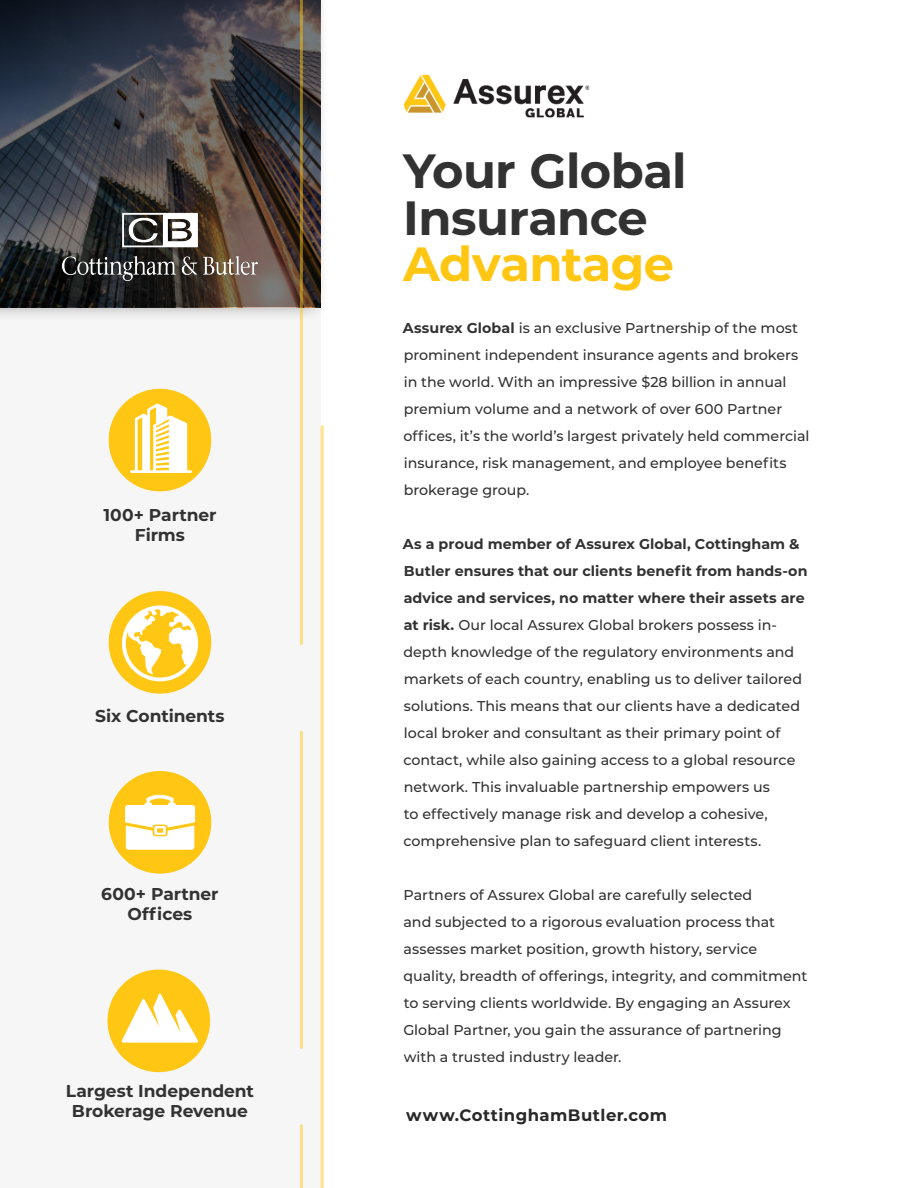
<style>
.page{position:relative;width:918px;height:1188px;background:#fff}
.page>*{position:absolute;margin:0;border:0;box-sizing:border-box;transform-origin:0 0}
.t1{font:700 48px/46.5px "Montserrat";letter-spacing:-.015em;color:#323232}
.t2{font:700 17.1px "Montserrat";letter-spacing:-.005em;color:#323232}
.t3{font:700 16.5px "Montserrat";letter-spacing:.03em;color:#282828}
.t4{font:500 14.25px/27px "Montserrat";color:#323232}
.s1{color:#ffc613}
.s2{font-weight:700}
</style>
<div class="page">
<div style="left:0;top:2px;width:321px;height:1186px;background:#f6f6f6"></div>
<div style="left:0;top:0;width:330px;height:322px;background:#fafafa"></div>
<svg style="left:0;top:0;width:321px;height:307px;background:#373a42"></svg>
<div style="left:109px;top:389px;width:102px;height:102px;background:#ffc613;border-radius:50%"></div>
<svg style="left:130px;top:404px;width:62px;height:69px"></svg>
<div style="left:109px;top:591px;width:102px;height:103px;background:#ffc613;border-radius:50%"></div>
<svg style="left:122px;top:605px;width:76px;height:76px"></svg>
<div style="left:108px;top:970px;width:102px;height:102px;background:#ffc613;border-radius:50%"></div>
<svg style="left:121px;top:993px;width:77px;height:50px"></svg>
<div style="left:109px;top:771px;width:102px;height:103px;background:#ffc613;border-radius:50%"></div>
<svg style="left:125px;top:795px;width:70px;height:55px"></svg>
<hr style="left:300px;top:0;width:3px;height:644px;background:#ffc613">
<hr style="left:300px;top:732px;width:3px;height:316px;background:#ffc613">
<hr style="left:300px;top:1126px;width:3px;height:62px;background:#ffc613">
<hr style="left:321px;top:427px;width:3px;height:761px;background:#ffc613">
<img style="left:403px;top:74px;width:186px;height:44px">
<img style="left:11px;top:138px;width:299px;height:231px">
<p class="t2" style="left:103px;top:502px;width:115px">100+ Partner</p>
<p class="t2" style="left:135px;top:522px;width:52px">Firms</p>
<p class="t2" style="left:95px;top:703px;width:131px">Six Continents</p>
<p class="t2" style="left:101px;top:882px;width:119px">600+ Partner</p>
<p class="t2" style="left:128px;top:902px;width:66px">Offices</p>
<p class="t2" style="left:66px;top:1079px;width:190px">Largest Independent</p>
<p class="t2" style="left:72px;top:1099px;width:178px">Brokerage Revenue</p>
<p class="t1" style="left:403px;top:145px;width:285px">Your Global<br>Insurance<br><span class="s1">Advantage</span></p>
<p class="t4" style="left:403px;top:313px;width:408px"><span class="s2">Assurex Global</span> is an exclusive Partnership of the most prominent independent insurance agents and brokers in the world. With an impressive $28 billion in annual premium volume and a network of over 600 Partner offices, it’s the world’s largest privately held commercial insurance, risk management, and employee benefits brokerage group.</p>
<p class="t4" style="left:403px;top:529px;width:406px"><span class="s2">As a proud member of Assurex Global, Cottingham &amp; Butler ensures that our clients benefit from hands-on advice and services, no matter where their assets are at risk.</span> Our local Assurex Global brokers possess in&shy;depth knowledge of the regulatory environments and markets of each country, enabling us to deliver tailored solutions. This means that our clients have a dedicated local broker and consultant as their primary point of contact, while also gaining access to a global resource network. This invaluable partnership empowers us<br>to effectively manage risk and develop a cohesive, comprehensive plan to safeguard client interests.</p>
<p class="t4" style="left:403px;top:880px;width:406px">Partners of Assurex Global are carefully selected<br>and subjected to a rigorous evaluation process that assesses market position, growth history, service quality, breadth of offerings, integrity, and commitment to serving clients worldwide. By engaging an Assurex Global Partner, you gain the assurance of partnering with a trusted industry leader.</p>
<p class="t3" style="left:406px;top:1104px;width:262px">www.CottinghamButler.com</p>
</div>
